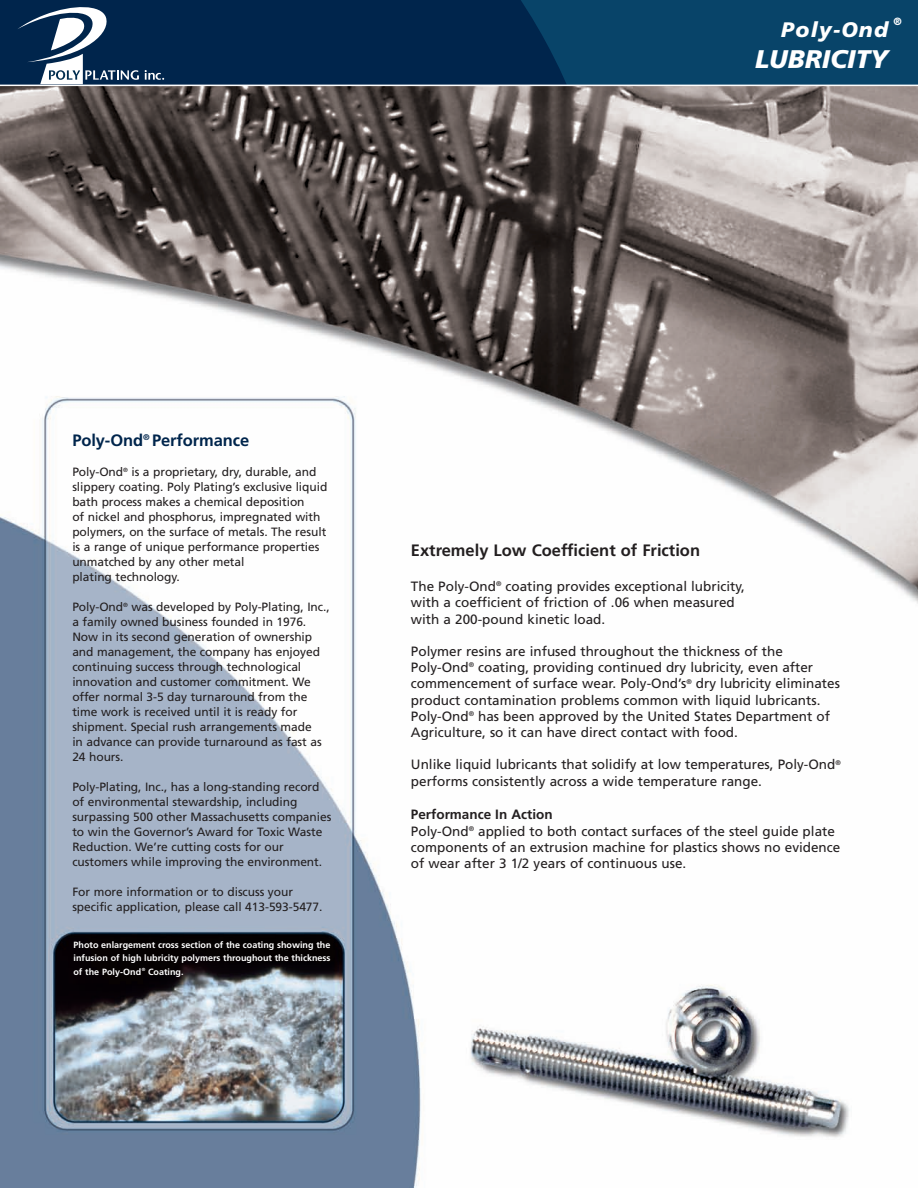
<style>
.page{position:relative;width:918px;height:1188px;background:#fff}
.page>*{position:absolute;margin:0;border:0;box-sizing:border-box;transform-origin:0 0}
.t1{font:italic 900 25.5px "Frutiger";color:#fff}
.t2{font:italic 900 21px "Frutiger";letter-spacing:.06em;color:#fff}
.t3{font:700 16.5px "Frutiger";color:#231f20}
.t4{font:700 16.5px "Frutiger";letter-spacing:-.005em;color:#00254c}
.t5{font:13.5px/16.2px "Frutiger";color:#231f20}
.t6{font:12px/15px "Frutiger";letter-spacing:-.005em;color:#231f20}
.t7{font:italic 900 10.5px "Frutiger";color:#fff}
.t8{font:700 9px/13.5px "Frutiger";color:#fff;text-align:justify}
.s1{font-weight:700}
</style>
<div class="page">
<img style="left:0;top:86px;width:918px;height:1102px">
<div style="left:496px;top:0;width:422px;height:85px;background:#084469"></div>
<div style="left:0;top:0;width:567px;height:85px;background:#00254c"></div>
<svg style="left:17px;top:4px;width:122px;height:80px"></svg>
<svg style="left:145px;top:70px;width:19px;height:10px"></svg>
<p class="t7" style="left:894px;top:17px;width:10px">®</p>
<h2 class="t2" style="left:781px;top:21px;width:108px">Poly-Ond</h2>
<h1 class="t1" style="left:755px;top:49px;width:135px">LUBRICITY</h1>
<h3 class="t4" style="left:72px;top:434px;width:178px">Poly-Ond<sup>®</sup> Performance</h3>
<p class="t6" style="left:72px;top:465px;width:256px">Poly-Ond<sup>®</sup> is a proprietary, dry, durable, and slippery coating. Poly Plating’s exclusive liquid bath process makes a chemical deposition<br>of nickel and phosphorus, impregnated with polymers, on the surface of metals. The result is a range of unique performance properties unmatched by any other metal<br>plating technology.</p>
<p class="t6" style="left:72px;top:600px;width:259px">Poly-Ond<sup>®</sup> was developed by Poly-Plating, Inc., a family owned business founded in 1976.<br>Now in its second generation of ownership and management, the company has enjoyed continuing success through technological innovation and customer commitment. We offer normal 3-5 day turnaround from the time work is received until it is ready for shipment. Special rush arrangements made<br>in advance can provide turnaround as fast as 24 hours.</p>
<p class="t6" style="left:72px;top:780px;width:260px">Poly-Plating, Inc., has a long-standing record of environmental stewardship, including surpassing 500 other Massachusetts companies to win the Governor’s Award for Toxic Waste Reduction. We’re cutting costs for our customers while improving the environment.</p>
<p class="t6" style="left:72px;top:885px;width:252px">For more information or to discuss your specific application, please call 413-593-5477.</p>
<p class="t8" style="left:74px;top:938px;width:259px">Photo enlargement cross section of the coating showing the infusion of high lubricity polymers throughout the thickness of the Poly-Ond<sup>®</sup> Coating.</p>
<h3 class="t3" style="left:411px;top:543px;width:291px">Extremely Low Coefficient of Friction</h3>
<p class="t5" style="left:411px;top:579px;width:336px">The Poly-Ond<sup>®</sup> coating provides exceptional lubricity, with a coefficient of friction of .06 when measured with a 200-pound kinetic load.</p>
<p class="t5" style="left:411px;top:644px;width:431px">Polymer resins are infused throughout the thickness of the Poly-Ond<sup>®</sup> coating, providing continued dry lubricity, even after commencement of surface wear. Poly-Ond’s<sup>®</sup> dry lubricity eliminates product contamination problems common with liquid lubricants.<br>Poly-Ond<sup>®</sup> has been approved by the United States Department of Agriculture, so it can have direct contact with food.</p>
<p class="t5" style="left:411px;top:758px;width:431px">Unlike liquid lubricants that solidify at low temperatures, Poly-Ond<sup>® </sup>performs consistently across a wide temperature range.</p>
<p class="t5" style="left:411px;top:807px;width:431px"><span class="s1">Performance In Action<br></span>Poly-Ond<sup>®</sup> applied to both contact surfaces of the steel guide plate components of an extrusion machine for plastics shows no evidence of wear after 3 1/2 years of continuous use.</p>
</div>
